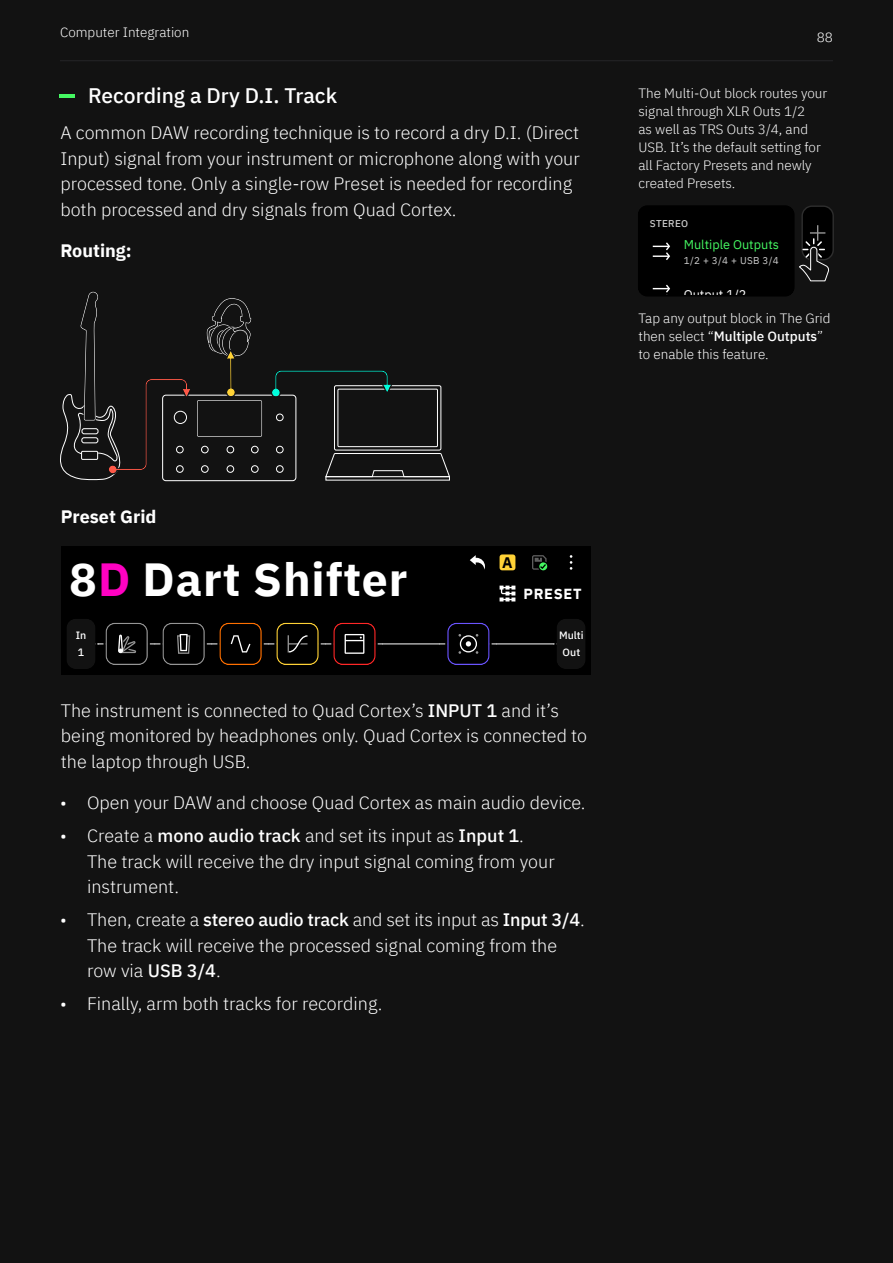
<style>
.page{position:relative;width:893px;height:1263px;background:#121212}
.page>*{position:absolute;margin:0;border:0;box-sizing:border-box;transform-origin:0 0}
.t1{font:700 46.35px "IBM Plex Sans";letter-spacing:.02em;color:#fff}
.H3{font:500 21px "IBM Plex Sans";color:#fff}
.Dobry_Body_6_45{font:300 18px/25.5px "IBM Plex Sans";color:#fff}
.Dobry_Body_6_45-2{font:700 18px "IBM Plex Sans";color:#fff}
.t2{font:700 15.3px "IBM Plex Sans";color:#000}
.t3{font:700 14.55px "IBM Plex Sans";letter-spacing:.05em;color:#fff}
.Akapity{font:300 13.5px/18px "IBM Plex Sans";color:#fff}
.t4{font:12.75px "IBM Plex Sans";color:#45f862}
.t5{font:12.75px "IBM Plex Sans";color:#fff}
.t6{font:500 10.65px "IBM Plex Sans";color:#fff}
.t7{font:9.9px "IBM Plex Sans";color:rgb(255 255 255/.8)}
.t8{font:500 9.9px "IBM Plex Sans";letter-spacing:.035em;color:rgb(255 255 255/.8)}
.s1{font-weight:500}
.s2{color:#ff02c2}
</style>
<div class="page">
<hr style="left:60px;top:60px;width:773px;height:1px;background:#252528">
<hr style="left:59px;top:95px;width:16px;height:3px;background:#45f862">
<div style="left:61px;top:546px;width:530px;height:129px;background:#000"></div>
<svg style="left:553px;top:619px;width:32px;height:50px"></svg>
<hr style="left:496px;top:643px;width:58px;height:1px;background:#c1c1c1">
<hr style="left:268px;top:643px;width:58px;height:1px;background:#c1c1c1">
<svg style="left:274px;top:622px;width:47px;height:43px"></svg>
<hr style="left:382px;top:643px;width:58px;height:1px;background:#c1c1c1">
<hr style="left:439px;top:643px;width:58px;height:1px;background:#c1c1c1">
<svg style="left:445px;top:622px;width:47px;height:43px"></svg>
<hr style="left:211px;top:643px;width:58px;height:1px;background:#c1c1c1">
<svg style="left:217px;top:622px;width:47px;height:43px"></svg>
<hr style="left:154px;top:643px;width:58px;height:1px;background:#c1c1c1">
<svg style="left:160px;top:622px;width:47px;height:43px"></svg>
<hr style="left:325px;top:643px;width:58px;height:1px;background:#c1c1c1">
<svg style="left:331px;top:622px;width:47px;height:43px"></svg>
<hr style="left:98px;top:643px;width:57px;height:1px;background:#c1c1c1">
<svg style="left:67px;top:619px;width:83px;height:50px"></svg>
<svg style="left:500px;top:586px;width:15px;height:15px"></svg>
<svg style="left:500px;top:554px;width:15px;height:16px"></svg>
<svg style="left:532px;top:555px;width:15px;height:15px"></svg>
<svg style="left:470px;top:555px;width:15px;height:15px"></svg>
<svg style="left:570px;top:555px;width:2px;height:15px"></svg>
<div style="left:162px;top:395px;width:134px;height:86px;border:1px solid #fff;border-radius:3px"></div>
<div style="left:276px;top:465px;width:7px;height:8px;border:1px solid #fff;border-radius:50%"></div>
<div style="left:276px;top:446px;width:7px;height:7px;border:1px solid #fff;border-radius:50%"></div>
<div style="left:276px;top:414px;width:7px;height:7px;border:1px solid #fff;border-radius:50%"></div>
<div style="left:334px;top:385px;width:107px;height:65px;border:1px solid #fff;border-radius:2px"></div>
<div style="left:338px;top:389px;width:100px;height:58px;border:1px solid #fff"></div>
<svg style="left:325px;top:453px;width:125px;height:24px"></svg>
<svg style="left:60px;top:291px;width:203px;height:190px"></svg>
<svg style="left:270px;top:370px;width:125px;height:29px"></svg>
<div style="left:639px;top:206px;width:155px;height:90px;background:#000"></div>
<svg style="left:653px;top:242px;width:17px;height:18px"></svg>
<svg style="left:653px;top:284px;width:17px;height:9px"></svg>
<div style="left:639px;top:206px;width:155px;height:90px;border:1px solid #000;border-radius:8px"></div>
<div style="left:801px;top:205px;width:33px;height:55px;border:1px solid #2e2e2e;border-radius:10px"></div>
<svg style="left:799px;top:206px;width:34px;height:76px"></svg>
<p class="Akapity" style="left:60px;top:22px;width:131px">Computer Integration</p>
<p class="H3" style="left:88px;top:80px;width:250px">Recording a Dry D.I. Track</p>
<p class="Dobry_Body_6_45" style="left:60px;top:119px;width:521px">A common DAW recording technique is to record a dry D.I. (Direct Input) signal from your instrument or microphone along with your processed tone. Only a single-row Preset is needed for recording both processed and dry signals from Quad Cortex.</p>
<p class="Dobry_Body_6_45-2" style="left:60px;top:236px;width:73px">Routing:</p>
<p class="Akapity" style="left:817px;top:27px;width:18px">88</p>
<p class="Akapity" style="left:638px;top:83px;width:190px">The Multi-Out block routes your signal through XLR Outs 1/2<br>as well as TRS Outs 3/4, and<br>USB. It’s the default setting for all Factory Presets and newly created Presets.</p>
<p class="t8" style="left:650px;top:216px;width:40px">STEREO</p>
<p class="t4" style="left:684px;top:235px;width:97px">Multiple Outputs</p>
<p class="t7" style="left:684px;top:253px;width:97px">1/2 + 3/4 + USB 3/4</p>
<p class="t5" style="left:684px;top:284px;width:64px">Output 1/2</p>
<p class="Akapity" style="left:638px;top:308px;width:194px">Tap any output block in The Grid then select “<span class="s1">Multiple Outputs</span>” to enable this feature.</p>
<p class="Dobry_Body_6_45-2" style="left:61px;top:502px;width:97px">Preset Grid</p>
<p class="t1" style="left:69px;top:543px;width:340px">8<span class="s2">D</span> Dart Shifter</p>
<p class="t2" style="left:502px;top:550px;width:12px">A</p>
<p class="t3" style="left:523px;top:582px;width:60px">PRESET</p>
<p class="t6" style="left:76px;top:627px;width:12px">In</p>
<p class="t6" style="left:559px;top:627px;width:26px">Multi</p>
<p class="t6" style="left:78px;top:644px;width:8px">1</p>
<p class="t6" style="left:563px;top:644px;width:19px">Out</p>
<p class="Dobry_Body_6_45" style="left:61px;top:696px;width:528px">The instrument is connected to Quad Cortex’s <span class="s1">INPUT 1</span> and it’s being monitored by headphones only. Quad Cortex is connected to the laptop through USB.</p>
<p class="Dobry_Body_6_45" style="left:60px;top:788px;width:527px">• Open your DAW and choose Quad Cortex as main audio device.</p>
<p class="Dobry_Body_6_45" style="left:87px;top:821px;width:469px;text-indent:-27px">• Create a <span class="s1">mono audio track</span> and set its input as <span class="s1">Input 1</span>.<br>The track will receive the dry input signal coming from your instrument.</p>
<p class="Dobry_Body_6_45" style="left:87px;top:905px;width:499px;text-indent:-27px">• Then, create a <span class="s1">stereo audio track</span> and set its input as <span class="s1">Input 3/4</span>.<br>The track will receive the processed signal coming from the row via <span class="s1">USB 3/4</span>.</p>
<p class="Dobry_Body_6_45" style="left:60px;top:989px;width:324px">• Finally, arm both tracks for recording.</p>
</div>
